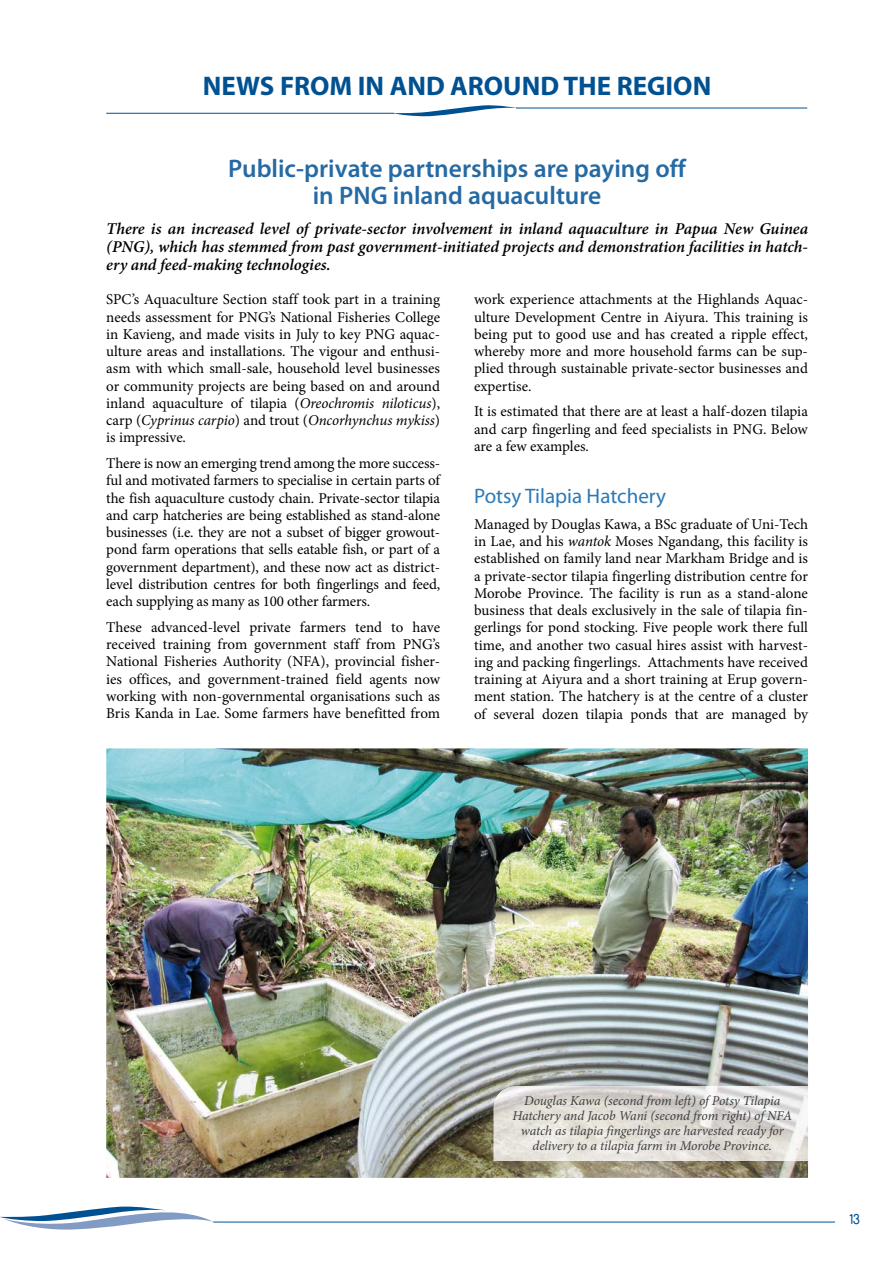
<style>
.page{position:relative;width:893px;height:1263px;background:#fff}
.page>*{position:absolute;margin:0;border:0;box-sizing:border-box;transform-origin:0 0}
.t1{font:700 27px "Myriad Pro";color:#005192}
.t2{font:600 25.5px/27px "Myriad Pro";color:#266aa4;text-align:center}
.t3{font:21px "Myriad Pro";color:#2b79b8}
.t4{font:italic 600 16.5px/18px "Minion Pro";color:#000;text-align:justify}
.t5{font:15px/17.2px "Minion Pro";letter-spacing:-.005em;color:#000;text-align:justify}
.t6{font:15px "Duepuntozero";color:#005192}
.t7{font:italic 13.5px/15px "Minion Pro";letter-spacing:-.01em;color:#3e3d40;text-align:center}
.s1{font-style:italic}
</style>
<div class="page">
<hr style="left:106px;top:113px;width:288px;height:1px;background:#005192">
<hr style="left:516px;top:108px;width:291px;height:1px;background:#005192">
<svg style="left:393px;top:105px;width:126px;height:11px"></svg>
<svg style="left:0;top:1206px;width:214px;height:24px"></svg>
<hr style="left:213px;top:1222px;width:622px;height:1px;background:#005192">
<img style="left:106px;top:748px;width:702px;height:430px">
<img style="left:493px;top:1086px;width:315px;height:75px">
<h1 class="t1" style="left:203px;top:76px;width:510px">NEWS FROM IN AND AROUND THE REGION</h1>
<h2 class="t2" style="left:228px;top:157px;width:459px">Public-private partnerships are paying off in PNG inland aquaculture</h2>
<p class="t4" style="left:106px;top:221px;width:703px">There is an increased level of private-sector involvement in inland aquaculture in Papua New Guinea (PNG), which has stemmed from past government-initiated projects and demonstration facilities in hatch&shy;ery and feed-making technologies.</p>
<p class="t5" style="left:106px;top:292px;width:335px">SPC’s Aquaculture Section staff took part in a training needs assessment for PNG’s National Fisheries College in Kavieng, and made visits in July to key PNG aquac&shy;ulture areas and installations. The vigour and enthusi&shy;asm with which small-sale, household level businesses or community projects are being based on and around inland aquaculture of tilapia (<span class="s1">Oreochromis niloticus</span>), carp (<span class="s1">Cyprinus carpio</span>) and trout (<span class="s1">Oncorhynchus mykiss</span>) is impressive.</p>
<p class="t5" style="left:106px;top:456px;width:335px">There is now an emerging trend among the more success&shy;ful and motivated farmers to specialise in certain parts of the fish aquaculture custody chain. Private-sector tilapia and carp hatcheries are being established as stand-alone businesses (i.e. they are not a subset of bigger growout&shy;pond farm operations that sells eatable fish, or part of a government department), and these now act as district&shy;level distribution centres for both fingerlings and feed, each supplying as many as 100 other farmers.</p>
<p class="t5" style="left:106px;top:620px;width:335px">These advanced-level private farmers tend to have received training from government staff from PNG’s National Fisheries Authority (NFA), provincial fisher&shy;ies offices, and government-trained field agents now working with non-governmental organisations such as Bris Kanda in Lae. Some farmers have benefitted from</p>
<p class="t5" style="left:474px;top:292px;width:335px">work experience attachments at the Highlands Aquac&shy;ulture Development Centre in Aiyura. This training is being put to good use and has created a ripple effect, whereby more and more household farms can be sup&shy;plied through sustainable private-sector businesses and expertise.</p>
<p class="t5" style="left:474px;top:404px;width:335px">It is estimated that there are at least a half-dozen tilapia and carp fingerling and feed specialists in PNG. Below are a few examples.</p>
<h3 class="t3" style="left:474px;top:488px;width:193px">Potsy Tilapia Hatchery</h3>
<p class="t5" style="left:474px;top:517px;width:335px">Managed by Douglas Kawa, a BSc graduate of Uni-Tech in Lae, and his <span class="s1">wantok</span> Moses Ngandang, this facility is established on family land near Markham Bridge and is a private-sector tilapia fingerling distribution centre for Morobe Province. The facility is run as a stand-alone business that deals exclusively in the sale of tilapia fin&shy;gerlings for pond stocking. Five people work there full time, and another two casual hires assist with harvest&shy;ing and packing fingerlings. Attachments have received training at Aiyura and a short training at Erup govern&shy;ment station. The hatchery is at the centre of a cluster of several dozen tilapia ponds that are managed by</p>
<p class="t7" style="left:512px;top:1095px;width:281px">Douglas Kawa (second from left) of Potsy Tilapia Hatchery and Jacob Wani (second from right) of NFA watch as tilapia fingerlings are harvested ready for delivery to a tilapia farm in Morobe Province.</p>
<p class="t6" style="left:850px;top:1211px;width:11px">13</p>
</div>
